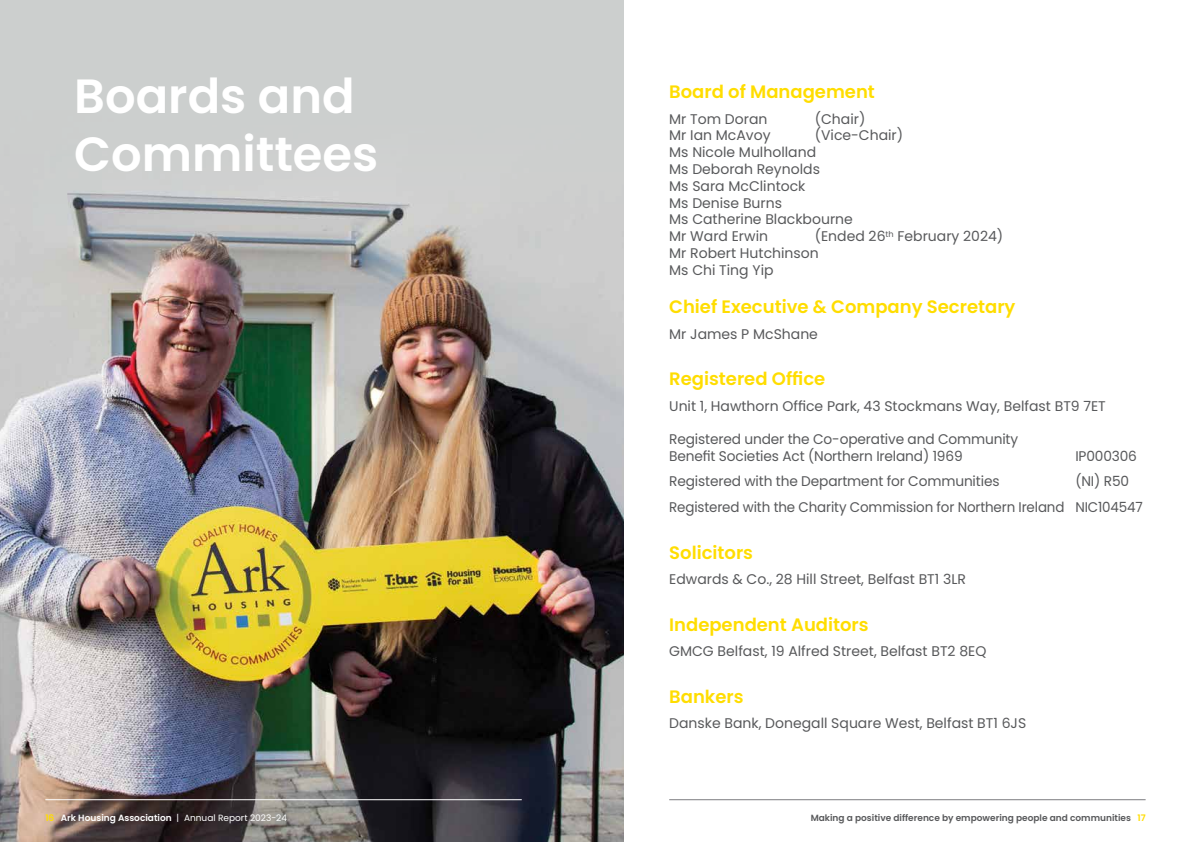
<style>
.page{position:relative;width:1191px;height:842px;background:#fff}
.page>*{position:absolute;margin:0;border:0;box-sizing:border-box;transform-origin:0 0}
.t1{font:600 48px/57.6px "Poppins";color:#fff}
.t2{font:600 18px "Poppins";color:#fd0}
.t3{font:14px/16.8px "Poppins";color:#58595b}
.t4{font:600 9px "Poppins";color:#58595b}
.t5{font:600 9px "Poppins";color:#fff}
.s1{color:#fd0}
.s2{font-weight:400}
</style>
<div class="page">
<hr style="left:669px;top:799px;width:476px;height:1px;background:#7c7c80">
<div style="left:0;top:0;width:624px;height:842px;background:#cccfce"></div>
<img style="left:0;top:191px;width:624px;height:651px">
<hr style="left:45px;top:799px;width:477px;height:1px;background:#fff">
<h1 class="t1" style="left:74px;top:68px;width:306px">Boards and<br>Committees</h1>
<p class="t2" style="left:669px;top:82px;width:207px">Board of Management</p>
<p class="t3" style="left:669px;top:110px;width:100px">Mr Tom Doran</p>
<p class="t3" style="left:814px;top:110px;width:52px">(Chair)</p>
<p class="t3" style="left:669px;top:127px;width:103px">Mr Ian McAvoy</p>
<p class="t3" style="left:669px;top:127px;width:235px;text-indent:145px">(Vice-Chair)<br>Ms Nicole Mulholland<br>Ms Deborah Reynolds<br>Ms Sara McClintock<br>Ms Denise Burns<br>Ms Catherine Blackbourne<br>Mr Ward Erwin</p>
<p class="t3" style="left:669px;top:228px;width:335px;text-indent:145px">(Ended 26<sup>th</sup> February 2024)<br>Mr Robert Hutchinson<br>Ms Chi Ting Yip</p>
<p class="t2" style="left:669px;top:296px;width:348px">Chief Executive &amp; Company Secretary</p>
<p class="t3" style="left:669px;top:325px;width:150px">Mr James P McShane</p>
<p class="t2" style="left:669px;top:369px;width:158px">Registered Office</p>
<p class="t3" style="left:669px;top:397px;width:438px">Unit 1, Hawthorn Office Park, 43 Stockmans Way, Belfast BT9 7ET</p>
<p class="t3" style="left:669px;top:431px;width:350px">Registered under the Co-operative and Community<br>Benefit Societies Act (Northern Ireland) 1969</p>
<p class="t3" style="left:1075px;top:448px;width:63px">IP000306</p>
<p class="t5" style="left:45px;top:812px;width:243px"><span class="s1">16</span> Ark Housing Association <span class="s2">| Annual Report 2023-24</span></p>
<p class="t3" style="left:669px;top:469px;width:475px;line-height:25.3px;text-indent:406px">(NI) R50<br>Registered with the Charity Commission for Northern Ireland NIC104547</p>
<p class="t2" style="left:669px;top:542px;width:85px">Solicitors</p>
<p class="t3" style="left:669px;top:571px;width:298px">Edwards &amp; Co., 28 Hill Street, Belfast BT1 3LR</p>
<p class="t2" style="left:669px;top:614px;width:201px">Independent Auditors</p>
<p class="t3" style="left:669px;top:643px;width:319px">GMCG Belfast, 19 Alfred Street, Belfast BT2 8EQ</p>
<p class="t2" style="left:669px;top:686px;width:76px">Bankers</p>
<p class="t3" style="left:669px;top:715px;width:358px">Danske Bank, Donegall Square West, Belfast BT1 6JS</p>
<p class="t3" style="left:669px;top:473px;width:332px">Registered with the Department for Communities</p>
<p class="t4" style="left:810px;top:812px;width:336px">Making a positive difference by empowering people and communities <span class="s1">17</span></p>
</div>
